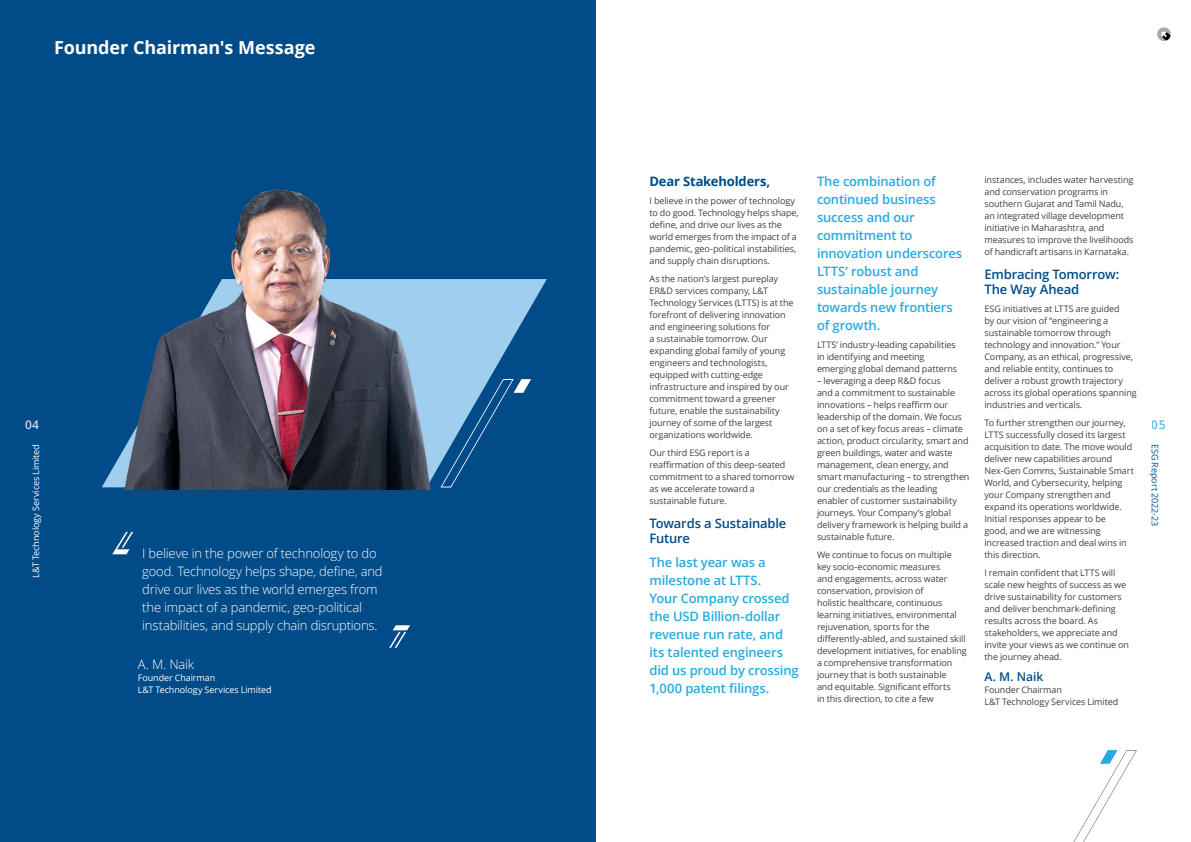
<style>
.page{position:relative;width:1191px;height:842px;background:#fff}
.page>*{position:absolute;margin:0;border:0;box-sizing:border-box;transform-origin:0 0}
.t1{font:700 18px "Open Sans";letter-spacing:-.005em;color:#fff}
.t2{font:600 13px/18px "Open Sans";letter-spacing:-.015em;color:#28aae1}
.t3{font:300 13px/18px "Open Sans";letter-spacing:-.015em;color:#fff}
.t4{font:600 13px/15px "Open Sans";letter-spacing:-.015em;color:#004b88}
.t5{font:700 13px "Open Sans";letter-spacing:-.015em;color:#004b88}
.t6{font:600 12px "Open Sans";color:#004b88}
.t7{font:600 12px "Open Sans";color:#28aae1}
.t8{font:600 12px "Open Sans";color:#fff}
.t9{font:9px/12px "Open Sans";letter-spacing:-.01em;color:#414042}
.t10{font:9px/12px "Open Sans";letter-spacing:-.01em;color:#fff}
.t11{font:9px "Open Sans";letter-spacing:-.005em;color:#005691}
</style>
<div class="page">
<svg style="left:1157px;top:27px;width:14px;height:14px"></svg>
<div style="left:0;top:0;width:595px;height:842px;background:#004b88"></div>
<svg style="left:444px;top:279px;width:103px;height:100px;fill:#9fceee"></svg>
<img style="left:101px;top:189px;width:343px;height:300px">
<svg style="left:1073px;top:750px;width:64px;height:92px"></svg>
<svg style="left:440px;top:379px;width:91px;height:109px"></svg>
<svg style="left:112px;top:532px;width:21px;height:22px"></svg>
<svg style="left:389px;top:625px;width:21px;height:23px"></svg>
<h1 class="t1" style="left:54px;top:35px;width:263px">Founder Chairman's Message</h1>
<h3 class="t8" style="left:25px;top:416px;width:15px">04</h3>
<p class="t10" style="left:30px;top:578px;width:135px;rotate:-90deg">L&amp;T Technology Services Limited</p>
<h2 class="t3" style="left:142px;top:544px;width:242px">I believe in the power of technology to do good. Technology helps shape, define, and drive our lives as the world emerges from the impact of a pandemic, geo-political instabilities, and supply chain disruptions.</h2>
<h2 class="t3" style="left:138px;top:655px;width:58px">A. M. Naik</h2>
<p class="t10" style="left:138px;top:672px;width:135px">Founder Chairman<br>L&amp;T Technology Services Limited</p>
<h2 class="t5" style="left:649px;top:172px;width:122px">Dear Stakeholders,</h2>
<p class="t9" style="left:649px;top:195px;width:151px">I believe in the power of technology to do good. Technology helps shape, define, and drive our lives as the world emerges from the impact of a pandemic, geo-political instabilities, and supply chain disruptions.</p>
<p class="t9" style="left:649px;top:272px;width:146px">As the nation’s largest pureplay<br>ER&amp;D services company, L&amp;T<br>Technology Services (LTTS) is at the forefront of delivering innovation and engineering solutions for<br>a sustainable tomorrow. Our expanding global family of young engineers and technologists, equipped with cutting-edge infrastructure and inspired by our commitment toward a greener future, enable the sustainability journey of some of the largest organizations worldwide.</p>
<p class="t9" style="left:649px;top:446px;width:146px">Our third ESG report is a reaffirmation of this deep-seated commitment to a shared tomorrow as we accelerate toward a sustainable future.</p>
<h2 class="t4" style="left:649px;top:516px;width:138px">Towards a Sustainable<br>Future</h2>
<h2 class="t2" style="left:649px;top:553px;width:151px">The last year was a milestone at LTTS.<br>Your Company crossed the USD Billion-dollar revenue run rate, and its talented engineers did us proud by crossing<br>1,000 patent filings.</h2>
<h2 class="t2" style="left:817px;top:172px;width:147px">The combination of continued business success and our commitment to innovation underscores<br>LTTS’ robust and sustainable journey towards new frontiers of growth.</h2>
<p class="t9" style="left:817px;top:339px;width:142px">LTTS’ industry-leading capabilities in identifying and meeting emerging global demand patterns</p>
<p class="t9" style="left:817px;top:374px;width:154px">– leveraging a deep R&amp;D focus<br>and a commitment to sustainable innovations – helps reaffirm our leadership of the domain. We focus on a set of key focus areas – climate action, product circularity, smart and green buildings, water and waste management, clean energy, and smart manufacturing – to strengthen our credentials as the leading enabler of customer sustainability journeys. Your Company’s global delivery framework is helping build a sustainable future.</p>
<p class="t9" style="left:817px;top:548px;width:151px">We continue to focus on multiple key socio-economic measures<br>and engagements, across water conservation, provision of<br>holistic healthcare, continuous learning initiatives, environmental rejuvenation, sports for the differently-abled, and sustained skill development initiatives, for enabling a comprehensive transformation journey that is both sustainable<br>and equitable. Significant efforts<br>in this direction, to cite a few</p>
<p class="t9" style="left:984px;top:173px;width:151px">instances, includes water harvesting and conservation programs in southern Gujarat and Tamil Nadu, an integrated village development initiative in Maharashtra, and measures to improve the livelihoods of handicraft artisans in Karnataka.</p>
<h2 class="t4" style="left:984px;top:267px;width:136px">Embracing Tomorrow:<br>The Way Ahead</h2>
<p class="t9" style="left:984px;top:303px;width:154px">ESG initiatives at LTTS are guided<br>by our vision of “engineering a sustainable tomorrow through technology and innovation.” Your Company, as an ethical, progressive, and reliable entity, continues to deliver a robust growth trajectory across its global operations spanning industries and verticals.</p>
<p class="t9" style="left:984px;top:416px;width:151px">To further strengthen our journey,<br>LTTS successfully closed its largest acquisition to date. The move would deliver new capabilities around<br>Nex-Gen Comms, Sustainable Smart<br>World, and Cybersecurity, helping your Company strengthen and expand its operations worldwide.<br>Initial responses appear to be<br>good, and we are witnessing increased traction and deal wins in this direction.</p>
<p class="t9" style="left:984px;top:566px;width:146px">I remain confident that LTTS will scale new heights of success as we drive sustainability for customers and deliver benchmark-defining results across the board. As stakeholders, we appreciate and invite your views as we continue on the journey ahead.</p>
<h3 class="t6" style="left:984px;top:668px;width:60px">A. M. Naik</h3>
<p class="t9" style="left:984px;top:684px;width:135px">Founder Chairman<br>L&amp;T Technology Services Limited</p>
<h3 class="t7" style="left:1152px;top:416px;width:15px">05</h3>
<p class="t11" style="left:1161px;top:444px;width:83px;rotate:90deg">ESG Report 2022-23</p>
</div>
